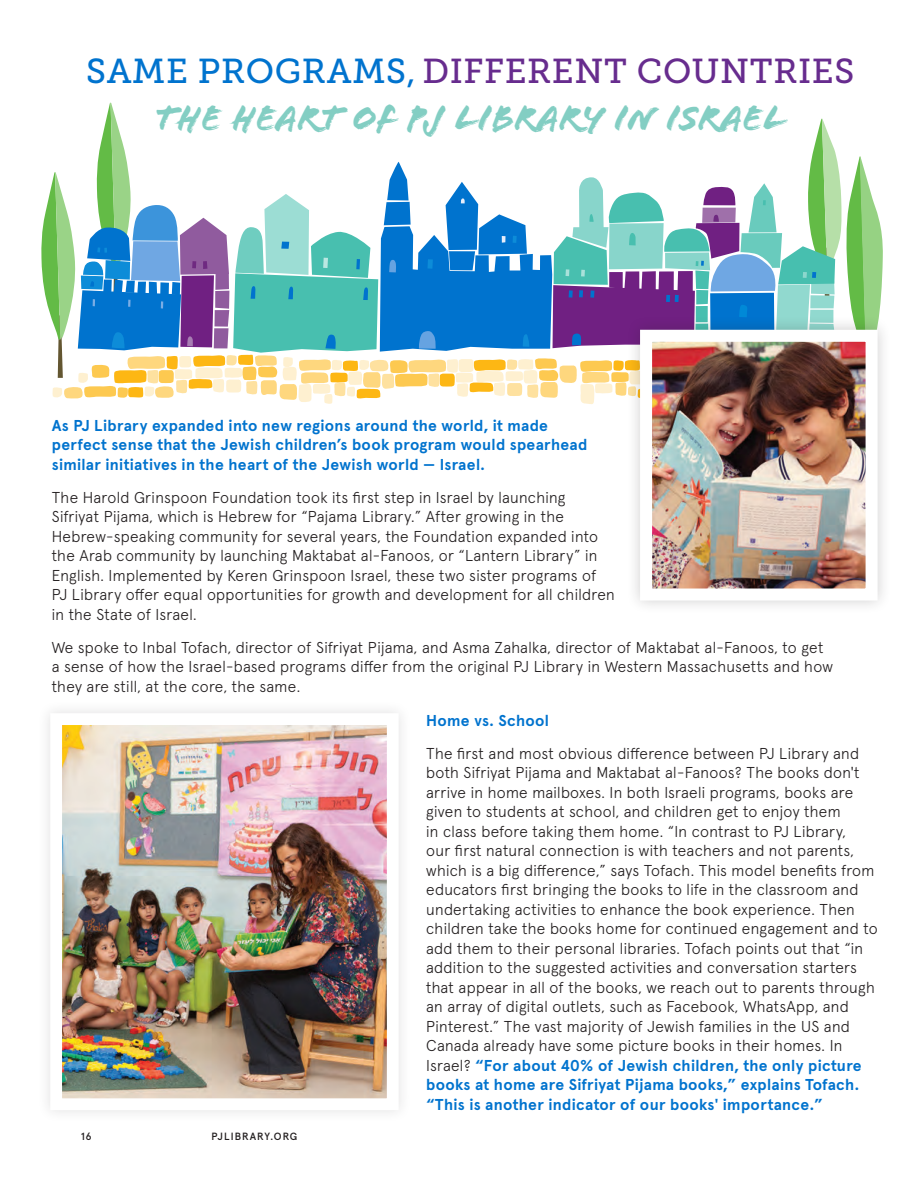
<style>
.page{position:relative;width:918px;height:1188px;background:#fff}
.page>*{position:absolute;margin:0;border:0;box-sizing:border-box;transform-origin:0 0}
.t1{font:37.5px "Flood Std";color:#83cec3}
.t2{font:34.5px "Museo Slab 500";letter-spacing:.02em;color:#672c8e}
.t3{font:300 15.75px/19.5px "Apercu Pro";letter-spacing:.02em;color:#231f20}
.t4{font:700 15.75px/19.5px "Apercu Pro";letter-spacing:.02em;color:#0073ce}
.t5{font:500 10.5px "Apercu Pro";letter-spacing:.1em;color:#231f20}
.s1{color:#0073ce}
.s2{font-weight:700;color:#0073ce}
</style>
<div class="page">
<img style="left:47px;top:710px;width:354px;height:403px">
<svg style="left:41px;top:103px;width:842px;height:301px"></svg>
<div style="left:626px;top:316px;width:266px;height:298px;background:#231f20;opacity:.22"></div>
<img style="left:634px;top:324px;width:250px;height:283px">
<p class="t2" style="left:86px;top:52px;width:770px"><span class="s1">SAME PROGRAMS,</span> DIFFERENT COUNTRIES</p>
<p class="t1" style="left:155px;top:97px;width:632px">THE HEART OF PJ LIBRARY IN ISRAEL</p>
<p class="t4" style="left:52px;top:414px;width:537px">As PJ Library expanded into new regions around the world, it made perfect sense that the Jewish children’s book program would spearhead similar initiatives in the heart of the Jewish world — Israel.</p>
<p class="t3" style="left:52px;top:486px;width:565px">The Harold Grinspoon Foundation took its first step in Israel by launching Sifriyat Pijama, which is Hebrew for “Pajama Library.” After growing in the Hebrew-speaking community for several years, the Foundation expanded into the Arab community by launching Maktabat al-Fanoos, or “Lantern Library” in English. Implemented by Keren Grinspoon Israel, these two sister programs of PJ Library offer equal opportunities for growth and development for all children in the State of Israel.</p>
<p class="t3" style="left:52px;top:636px;width:783px">We spoke to Inbal Tofach, director of Sifriyat Pijama, and Asma Zahalka, director of Maktabat al-Fanoos, to get a sense of how the Israel-based programs differ from the original PJ Library in Western Massachusetts and how they are still, at the core, the same.</p>
<p class="t5" style="left:81px;top:1128px;width:12px">16</p>
<p class="t5" style="left:212px;top:1128px;width:87px">PJLIBRARY.ORG</p>
<p class="t4" style="left:426px;top:709px;width:124px">Home vs. School</p>
<p class="t3" style="left:426px;top:742px;width:453px">The first and most obvious difference between PJ Library and both Sifriyat Pijama and Maktabat al-Fanoos? The books don't arrive in home mailboxes. In both Israeli programs, books are given to students at school, and children get to enjoy them<br>in class before taking them home. “In contrast to PJ Library,<br>our first natural connection is with teachers and not parents, which is a big difference,” says Tofach. This model benefits from educators first bringing the books to life in the classroom and undertaking activities to enhance the book experience. Then children take the books home for continued engagement and to add them to their personal libraries. Tofach points out that “in addition to the suggested activities and conversation starters that appear in all of the books, we reach out to parents through an array of digital outlets, such as Facebook, WhatsApp, and Pinterest.” The vast majority of Jewish families in the US and Canada already have some picture books in their homes. In Israel? <span class="s2">“For about 40% of Jewish children, the only picture books at home are Sifriyat Pijama books,” explains Tofach. “This is another indicator of our books' importance.”</span></p>
</div>
